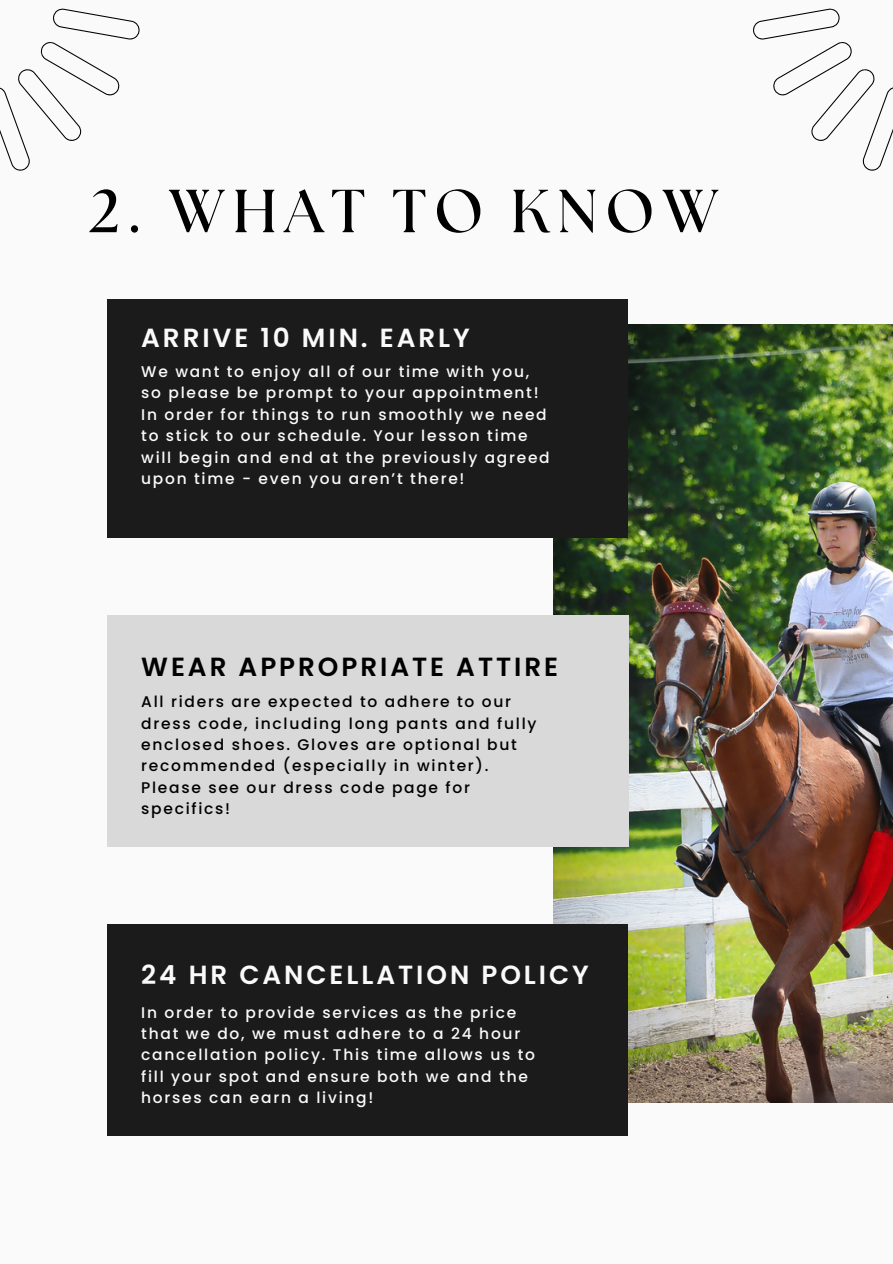
<style>
.page{position:relative;width:893px;height:1264px;background:#fff}
.page>*{position:absolute;margin:0;border:0;box-sizing:border-box;transform-origin:0 0}
.t1{font:700 60.6px "The Seasons";letter-spacing:.125em;color:#000}
.t2{font:600 26.25px "Poppins";letter-spacing:.11em;color:#fafafa}
.t3{font:600 26.25px "Poppins";letter-spacing:.11em;color:#000}
.t4{font:500 15.45px/21.3px "Poppins";letter-spacing:.11em;color:#fafafa}
.t5{font:500 15.45px/21.3px "Poppins";letter-spacing:.11em;color:#000}
</style>
<div class="page">
<div style="left:0;top:0;width:892px;height:1263px;background:#fafafa"></div>
<img style="left:553px;top:324px;width:339px;height:778px">
<svg style="left:753px;top:8px;width:139px;height:163px"></svg>
<svg style="left:0;top:8px;width:140px;height:163px"></svg>
<div style="left:107px;top:299px;width:521px;height:238px;background:#1b1b1b"></div>
<div style="left:107px;top:615px;width:521px;height:231px;background:#d9d9d9"></div>
<div style="left:107px;top:924px;width:521px;height:212px;background:#1b1b1b"></div>
<h2 class="t1" style="left:89px;top:184px;width:630px">2. WHAT TO KNOW</h2>
<h1 class="t2" style="left:141px;top:320px;width:330px">ARRIVE 10 MIN. EARLY</h1>
<p class="t4" style="left:141px;top:361px;width:410px">We want to enjoy all of our time with you, so please be prompt to your appointment!<br>In order for things to run smoothly we need to stick to our schedule. Your lesson time will begin and end at the previously agreed upon time - even you aren’t there!</p>
<h2 class="t3" style="left:141px;top:648px;width:418px">WEAR APPROPRIATE ATTIRE</h2>
<p class="t5" style="left:141px;top:691px;width:397px">All riders are expected to adhere to our dress code, including long pants and fully enclosed shoes. Gloves are optional but recommended (especially in winter).<br>Please see our dress code page for specifics!</p>
<p class="t2" style="left:141px;top:956px;width:449px">24 HR CANCELLATION POLICY</p>
<p class="t4" style="left:141px;top:1001px;width:395px">In order to provide services as the price that we do, we must adhere to a 24 hour cancellation policy. This time allows us to fill your spot and ensure both we and the horses can earn a living!</p>
</div>
